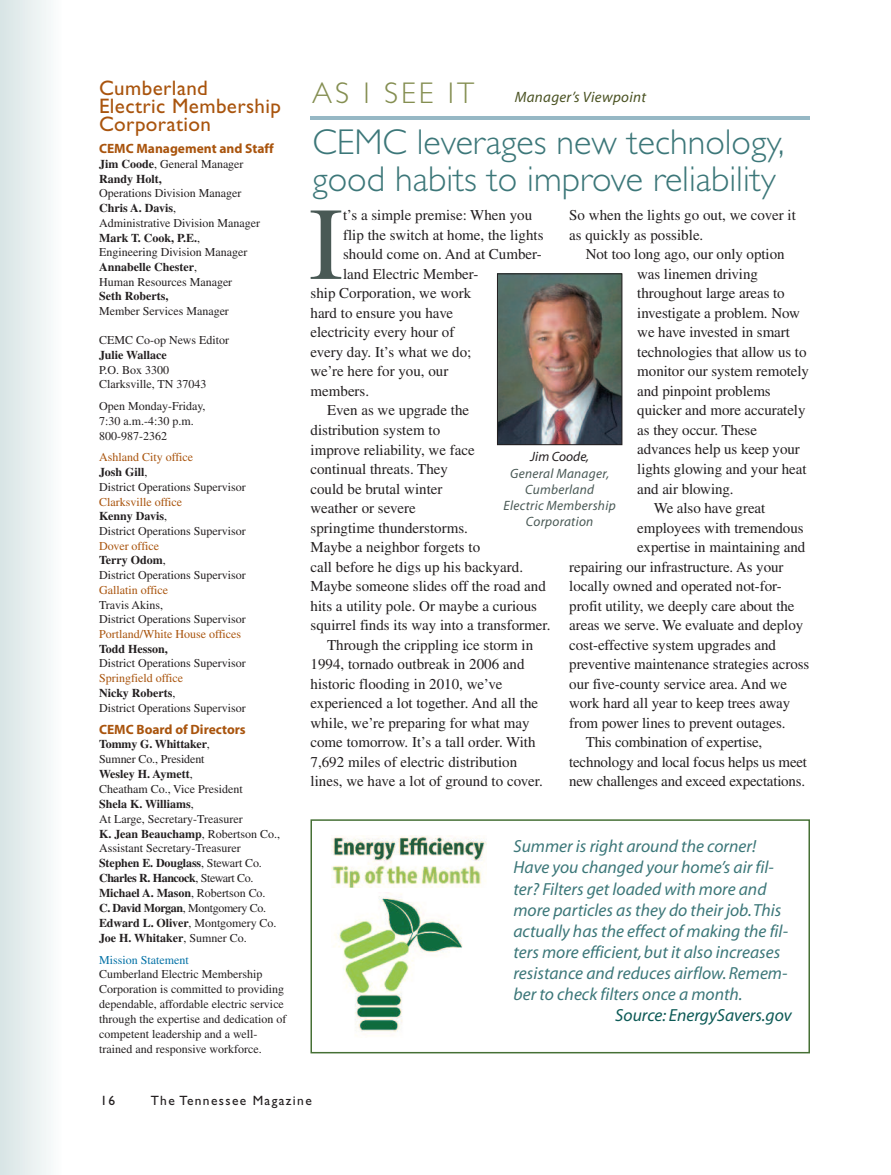
<style>
.page{position:relative;width:891px;height:1175px;background:#fff}
.page>*{position:absolute;margin:0;border:0;box-sizing:border-box;transform-origin:0 0}
.t1{font:103.35px "Times";color:#495955}
.t2{font:300 36px/37.7px "Gill Sans";color:#3c7779}
.t3{font:300 30px "Gill Sans";letter-spacing:.1em;color:#848e51}
.t4{font:21px/18px "Gill Sans";letter-spacing:.02em;color:#a9540d}
.t5{font:italic 17.55px/21px "Myriad";color:#3c7779}
.t6{font:italic 17.55px "Myriad";color:#0d5a56}
.t7{font:15px/19.5px "Times";letter-spacing:-.005em;color:#231f20}
.t8{font:italic 15px "Myriad";letter-spacing:.02em;color:#4a5222}
.t9{font:italic 13.5px/16.2px "Myriad";letter-spacing:.02em;color:#495955;text-align:center}
.t10{font:700 13.5px "Myriad";color:#a9540d}
.t11{font:13.5px "Gill Sans";letter-spacing:.1em;color:#231f20}
.t12{font:italic 13.5px "Myriad";color:#231f20}
.t13{font:12px/14.7px "Times";color:#231f20}
.t14{font:700 12px/14.7px "Times";color:#231f20}
.t15{font:12px "Times";color:#a9540d}
.t16{font:12px "Times";color:#0070a5}
.s1{font-weight:400}
.s2{font-weight:700}
.s3{color:#a9540d}
</style>
<div class="page">
<hr style="left:311px;top:116px;width:499px;height:3px;background:#96b8c5">
<div style="left:311px;top:819px;width:499px;height:234px;border:2px solid #467035"></div>
<img style="left:333px;top:892px;width:130px;height:143px">
<img style="left:332px;top:835px;width:154px;height:52px">
<img style="left:499px;top:275px;width:121px;height:168px">
<div style="left:497px;top:273px;width:125px;height:172px;border:1px solid #231f20"></div>
<div style="left:0;top:0;width:61px;height:1174px;background:linear-gradient(to right,#d7e4e4,#fcfdfd)"></div>
<h3 class="t4" style="left:99px;top:81px;width:184px">Cumberland<br>Electric Membership<br>Corporation</h3>
<p class="t10" style="left:99px;top:144px;width:176px">CEMC Management and Staff</p>
<p class="t14" style="left:99px;top:158px;width:146px">Jim Coode<span class="s1">, General Manager<br></span>Randy Holt,</p>
<p class="t13" style="left:99px;top:187px;width:163px">Operations Division Manager<br><span class="s2">Chris A. Davis</span>,<br>Administrative Division Manager<br><span class="s2">Mark T. Cook, P.E.</span>,<br>Engineering Division Manager<br><span class="s2">Annabelle Chester</span>,<br>Human Resources Manager</p>
<p class="t14" style="left:99px;top:290px;width:71px">Seth Roberts,</p>
<p class="t13" style="left:99px;top:305px;width:131px">Member Services Manager</p>
<p class="t13" style="left:99px;top:334px;width:132px">CEMC Co-op News Editor</p>
<p class="t14" style="left:99px;top:349px;width:69px">Julie Wallace</p>
<p class="t13" style="left:99px;top:363px;width:109px">P.O. Box 3300<br>Clarksville, TN 37043</p>
<p class="t13" style="left:99px;top:400px;width:108px">Open Monday-Friday,<br>7:30 a.m.-4:30 p.m.<br>800-987-2362</p>
<p class="t13" style="left:99px;top:451px;width:148px"><span class="s3">Ashland City office<br></span><span class="s2">Josh Gill</span>,<br>District Operations Supervisor</p>
<p class="t13" style="left:99px;top:495px;width:148px"><span class="s3">Clarksville office<br></span><span class="s2">Kenny Davis</span>,<br>District Operations Supervisor</p>
<p class="t13" style="left:99px;top:539px;width:148px"><span class="s3">Dover office<br></span><span class="s2">Terry Odom</span>,<br>District Operations Supervisor</p>
<p class="t15" style="left:99px;top:585px;width:71px">Gallatin office</p>
<p class="t13" style="left:99px;top:598px;width:148px">Travis Akins,<br>District Operations Supervisor</p>
<p class="t15" style="left:99px;top:630px;width:144px">Portland/White House offices</p>
<p class="t14" style="left:99px;top:642px;width:70px">Todd Hesson,</p>
<p class="t13" style="left:99px;top:657px;width:148px">District Operations Supervisor</p>
<p class="t13" style="left:99px;top:672px;width:148px"><span class="s3">Springfield office<br></span><span class="s2">Nicky Roberts</span>,<br>District Operations Supervisor</p>
<p class="t10" style="left:99px;top:724px;width:148px">CEMC Board of Directors</p>
<p class="t13" style="left:99px;top:738px;width:183px"><span class="s2">Tommy G. Whittaker</span>,<br>Sumner Co., President<br><span class="s2">Wesley H. Aymett</span>,<br>Cheatham Co., Vice President<br><span class="s2">Shela K. Williams</span>,<br>At Large, Secretary-Treasurer<br><span class="s2">K. Jean Beauchamp</span>, Robertson Co.,<br>Assistant Secretary-Treasurer<br><span class="s2">Stephen E. Douglass</span>, Stewart Co.<br><span class="s2">Charles R. Hancock</span>, Stewart Co.<br><span class="s2">Michael A. Mason</span>, Robertson Co.<br><span class="s2">C. David Morgan</span>, Montgomery Co.<br><span class="s2">Edward L. Oliver</span>, Montgomery Co.<br><span class="s2">Joe H. Whitaker</span>, Sumner Co.</p>
<p class="t16" style="left:99px;top:955px;width:91px">Mission Statement</p>
<p class="t13" style="left:99px;top:968px;width:189px">Cumberland Electric Membership Corporation is committed to providing dependable, affordable electric service through the expertise and dedication of competent leadership and a well&shy;trained and responsive workforce.</p>
<h3 class="t3" style="left:312px;top:81px;width:164px">AS I SEE IT</h3>
<p class="t8" style="left:515px;top:92px;width:133px">Manager’s Viewpoint</p>
<h2 class="t2" style="left:312px;top:126px;width:474px">CEMC leverages new technology, good habits to improve reliability</h2>
<h1 class="t1" style="left:309px;top:208px;width:36px">I</h1>
<p class="t7" style="left:343px;top:207px;width:191px">t’s a simple premise: When you</p>
<p class="t7" style="left:569px;top:207px;width:228px">So when the lights go out, we cover it as quickly as possible.</p>
<p class="t7" style="left:586px;top:246px;width:200px">Not too long ago, our only option</p>
<p class="t7" style="left:637px;top:266px;width:122px">was linemen driving</p>
<p class="t7" style="left:637px;top:285px;width:149px">throughout large areas to</p>
<p class="t7" style="left:637px;top:305px;width:164px">investigate a problem. Now</p>
<p class="t7" style="left:637px;top:324px;width:154px">we have invested in smart</p>
<p class="t7" style="left:637px;top:344px;width:171px">technologies that allow us to</p>
<p class="t7" style="left:637px;top:363px;width:173px">monitor our system remotely</p>
<p class="t7" style="left:637px;top:383px;width:135px">and pinpoint problems</p>
<p class="t7" style="left:637px;top:402px;width:170px">quicker and more accurately</p>
<p class="t7" style="left:637px;top:422px;width:121px">as they occur. These</p>
<p class="t7" style="left:637px;top:441px;width:164px">advances help us keep your</p>
<p class="t7" style="left:637px;top:461px;width:171px">lights glowing and your heat</p>
<p class="t7" style="left:637px;top:480px;width:98px">and air blowing.</p>
<p class="t7" style="left:654px;top:500px;width:113px">We also have great</p>
<p class="t7" style="left:637px;top:519px;width:168px">employees with tremendous</p>
<p class="t7" style="left:637px;top:539px;width:170px">expertise in maintaining and</p>
<p class="t7" style="left:569px;top:558px;width:216px">repairing our infrastructure. As your</p>
<p class="t7" style="left:569px;top:578px;width:214px">locally owned and operated not-for-</p>
<p class="t7" style="left:569px;top:597px;width:227px">profit utility, we deeply care about the</p>
<p class="t7" style="left:569px;top:617px;width:235px">areas we serve. We evaluate and deploy</p>
<p class="t7" style="left:569px;top:636px;width:208px">cost-effective system upgrades and</p>
<p class="t7" style="left:569px;top:656px;width:242px">preventive maintenance strategies across</p>
<p class="t7" style="left:569px;top:675px;width:220px">our five-county service area. And we</p>
<p class="t7" style="left:569px;top:695px;width:223px">work hard all year to keep trees away</p>
<p class="t7" style="left:569px;top:714px;width:218px">from power lines to prevent outages.</p>
<p class="t7" style="left:586px;top:734px;width:178px">This combination of expertise,</p>
<p class="t7" style="left:569px;top:753px;width:239px">technology and local focus helps us meet</p>
<p class="t7" style="left:569px;top:773px;width:237px">new challenges and exceed expectations.</p>
<p class="t7" style="left:343px;top:227px;width:202px">flip the switch at home, the lights</p>
<p class="t7" style="left:343px;top:246px;width:200px">should come on. And at Cumber-</p>
<p class="t7" style="left:343px;top:266px;width:137px">land Electric Member-</p>
<p class="t7" style="left:311px;top:285px;width:162px">ship Corporation, we work</p>
<p class="t7" style="left:311px;top:305px;width:144px">hard to ensure you have</p>
<p class="t7" style="left:311px;top:324px;width:145px">electricity every hour of</p>
<p class="t7" style="left:311px;top:344px;width:162px">every day. It’s what we do;</p>
<p class="t7" style="left:311px;top:363px;width:139px">we’re here for you, our</p>
<p class="t7" style="left:311px;top:383px;width:60px">members.</p>
<p class="t7" style="left:327px;top:402px;width:144px">Even as we upgrade the</p>
<p class="t7" style="left:311px;top:422px;width:131px">distribution system to</p>
<p class="t7" style="left:311px;top:441px;width:166px">improve reliability, we face</p>
<p class="t7" style="left:311px;top:461px;width:139px">continual threats. They</p>
<p class="t7" style="left:311px;top:480px;width:134px">could be brutal winter</p>
<p class="t7" style="left:311px;top:500px;width:107px">weather or severe</p>
<p class="t7" style="left:311px;top:519px;width:159px">springtime thunderstorms.</p>
<p class="t7" style="left:311px;top:539px;width:171px">Maybe a neighbor forgets to</p>
<p class="t7" style="left:311px;top:558px;width:214px">call before he digs up his backyard.</p>
<p class="t7" style="left:311px;top:578px;width:237px">Maybe someone slides off the road and</p>
<p class="t7" style="left:311px;top:597px;width:228px">hits a utility pole. Or maybe a curious</p>
<p class="t7" style="left:311px;top:617px;width:241px">squirrel finds its way into a transformer.</p>
<p class="t7" style="left:327px;top:636px;width:208px">Through the crippling ice storm in</p>
<p class="t7" style="left:311px;top:656px;width:216px">1994, tornado outbreak in 2006 and</p>
<p class="t7" style="left:311px;top:675px;width:193px">historic flooding in 2010, we’ve</p>
<p class="t7" style="left:311px;top:695px;width:229px">experienced a lot together. And all the</p>
<p class="t7" style="left:311px;top:714px;width:221px">while, we’re preparing for what may</p>
<p class="t7" style="left:311px;top:734px;width:227px">come tomorrow. It’s a tall order. With</p>
<p class="t7" style="left:311px;top:753px;width:208px">7,692 miles of electric distribution</p>
<p class="t7" style="left:311px;top:773px;width:234px">lines, we have a lot of ground to cover.</p>
<p class="t12" style="left:530px;top:451px;width:60px">Jim Coode,</p>
<p class="t9" style="left:504px;top:466px;width:114px">General Manager,<br>Cumberland<br>Electric Membership<br>Corporation</p>
<p class="t5" style="left:513px;top:837px;width:276px">Summer is right around the corner!<br>Have you changed your home’s air fil&shy;ter? Filters get loaded with more and more particles as they do their job.This actually has the effect of making the fil&shy;ters more efficient,but it also increases resistance and reduces airflow.Remem&shy;ber to check filters once a month.</p>
<p class="t6" style="left:615px;top:1008px;width:178px">Source: EnergySavers.gov</p>
<p class="t11" style="left:101px;top:1095px;width:16px">16</p>
<p class="t11" style="left:151px;top:1095px;width:163px">The Tennessee Magazine</p>
</div>
